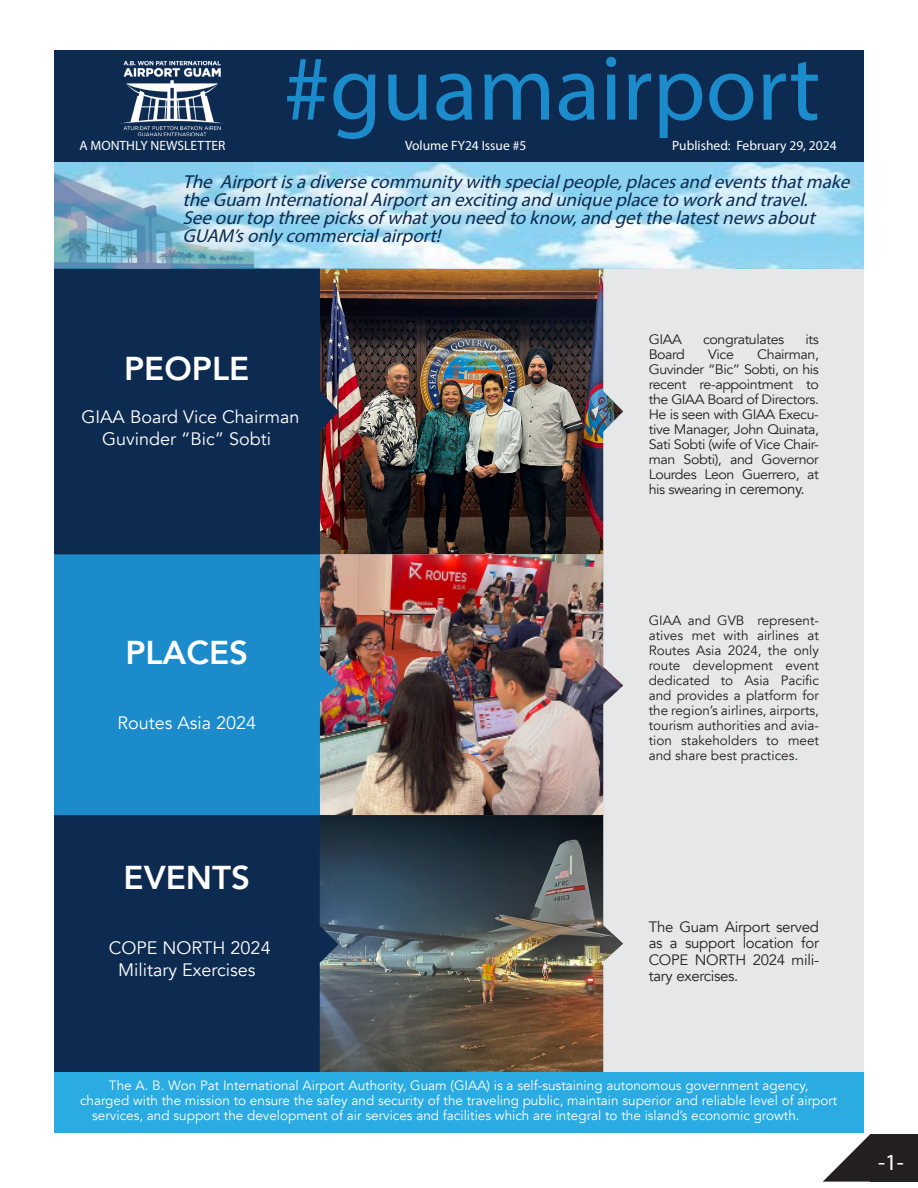
<style>
.page{position:relative;width:918px;height:1188px;background:#fff}
.page>*{position:absolute;margin:0;border:0;box-sizing:border-box;transform-origin:0 0}
.Title_-_79pt{font:93px "Myriad Pro";color:#1b8bcb}
.Oversized_Titles{font:800 33px "Avenir";color:#fff}
.Pull_Quote_Descripti{font:23.1px "Myriad Pro";color:#fff}
.Subtitle{font:italic 18.75px/18px "Myriad Pro";color:#0d2b51}
.Oversized_Titles-2{font:18px "Avenir";color:#fff}
.Body_Text{font:15px/16.5px "Avenir";letter-spacing:-.02em;color:#231f20;text-align:justify}
.t1{font:13.65px/15px "Avenir";letter-spacing:-.03em;color:#231f20;text-align:justify;scale:1.04 1}
.Headline_-_90pt{font:13.5px "Avenir";color:#fff}
.t2{font:13.5px/15px "Avenir";color:#231f20;text-align:justify}
.Body_Text-2{font:13.5px "Myriad Pro";color:#fff}
.s1{font-size:15px}
.s2{color:#2aabe1}
</style>
<div class="page">
<div style="left:604px;top:817px;width:260px;height:265px;background:#e6e7e9"></div>
<div style="left:604px;top:269px;width:260px;height:285px;background:#e6e7e9"></div>
<div style="left:604px;top:554px;width:260px;height:263px;background:#e6e7e9"></div>
<img style="left:339px;top:269px;width:284px;height:285px">
<img style="left:339px;top:554px;width:284px;height:261px">
<img style="left:340px;top:815px;width:283px;height:257px">
<div style="left:54px;top:554px;width:285px;height:260px;background:#1b8bcb"></div>
<div style="left:54px;top:269px;width:285px;height:285px;background:#0d2b51"></div>
<svg style="left:54px;top:814px;width:286px;height:258px;background:#102e53"></svg>
<div style="left:870px;top:1134px;width:48px;height:48px;background:#231f20"></div>
<svg style="left:823px;top:1134px;width:47px;height:48px"></svg>
<div style="left:54px;top:51px;width:810px;height:111px;background:#0d2b51"></div>
<img style="left:54px;top:162px;width:810px;height:107px">
<img style="left:54px;top:162px;width:200px;height:106px">
<div style="left:54px;top:1072px;width:809px;height:60px;background:#2aabe1"></div>
<img style="left:120px;top:61px;width:104px;height:76px">
<p class="Title_-_79pt" style="left:284px;top:31px;width:538px">#guamairport</p>
<p class="Body_Text-2" style="left:79px;top:138px;width:147px">A MONTHLY NEWSLETTER</p>
<p class="Body_Text-2" style="left:405px;top:138px;width:123px">Volume FY24 Issue #5</p>
<p class="Body_Text-2" style="left:672px;top:138px;width:166px">Published: February 29, 2024</p>
<p class="Subtitle" style="left:183px;top:173px;width:674px">The Airportisadiversecommunitywith specialpeople,placesand eventsthatmake theGuam InternationalAirportan exciting and uniqueplacetoworkand travel.</p>
<p class="Subtitle" style="left:183px;top:209px;width:639px">Seeourtop threepicksofwhatyouneed toknow,and getthelatestnewsabout<br>GUAM’sonlycommercialairport!</p>
<p class="Oversized_Titles" style="left:124px;top:343px;width:127px">PEOPLE</p>
<p class="Oversized_Titles-2" style="left:82px;top:406px;width:219px">GIAA Board Vice Chairman</p>
<p class="Oversized_Titles-2" style="left:102px;top:428px;width:171px">Guvinder “Bic” Sobti</p>
<p class="t1" style="left:649px;top:332px;width:33px">GIAA</p>
<p class="t1" style="left:703px;top:332px;width:80px">congratulates</p>
<p class="t1" style="left:806px;top:332px;width:14px">its</p>
<p class="t1" style="left:649px;top:347px;width:36px">Board</p>
<p class="t1" style="left:708px;top:347px;width:26px">Vice</p>
<p class="t1" style="left:649px;top:347px;width:165px;text-indent:109px">Chairman, Guvinder “Bic” Sobti, on his recent re-appointment to the GIAA Board of Directors.<br>He is seen with GIAA Execu&shy;tive Manager, John Quinata, Sati Sobti (wife of Vice Chair&shy;man Sobti), and Governor Lourdes Leon Guerrero, at his swearing <span class="s1">in ceremony.</span></p>
<p class="Oversized_Titles" style="left:125px;top:627px;width:124px">PLACES</p>
<p class="Oversized_Titles-2" style="left:117px;top:712px;width:140px">Routes Asia 2024</p>
<p class="Oversized_Titles" style="left:124px;top:852px;width:128px">EVENTS</p>
<p class="Oversized_Titles-2" style="left:109px;top:937px;width:163px">COPE NORTH 2024</p>
<p class="Oversized_Titles-2" style="left:118px;top:959px;width:139px">Military Exercises</p>
<p class="t2" style="left:649px;top:613px;width:172px">GIAA and GVB represent&shy;atives met with airlines at Routes Asia 2024, the only route development event dedicated to Asia Pacific and provides a platform for the region’s airlines, airports, tourism authorities and avia&shy;tion stakeholders to meet and share best practices.</p>
<p class="Body_Text" style="left:649px;top:919px;width:172px">The Guam Airport served as a support location for COPE NORTH 2024 mili&shy;tary exercises.</p>
<p class="Headline_-_90pt" style="left:109px;top:1077px;width:701px">The A. B. Won Pat International Airport Authority, Guam (GIAA) is a self-sustaining autonomous government agency,</p>
<p class="Headline_-_90pt" style="left:80px;top:1092px;width:759px">charged with the mission to ensure the safey and security of the traveling public, maintain superior and reliable level of airport</p>
<p class="Headline_-_90pt" style="left:92px;top:1107px;width:734px">services, and support the development of air services and facilities which are integral to the island’s economic growth.<span class="s2">wth.</span></p>
<p class="Pull_Quote_Descripti" style="left:878px;top:1148px;width:27px">-1-</p>
</div>
